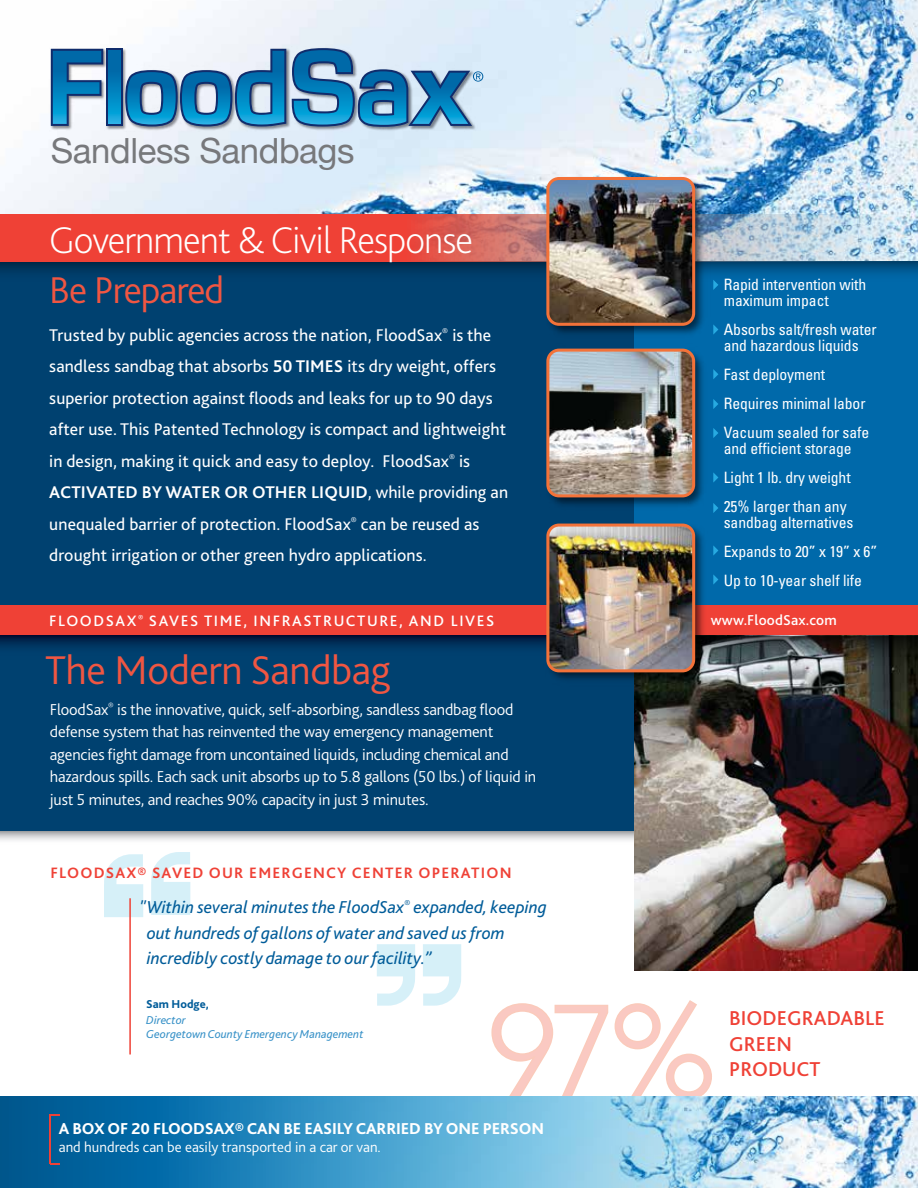
<style>
.page{position:relative;width:918px;height:1188px;background:#fff}
.page>*{position:absolute;margin:0;border:0;box-sizing:border-box;transform-origin:0 0}
.t1{font:300 42px "Bliss 2";letter-spacing:-.01em;color:#f05642}
.t2{font:200 39px "Bliss 2";letter-spacing:-.025em;color:#fff}
.t3{font:300 39px "Bliss 2";letter-spacing:-.025em;color:#f05642}
.t4{font:34.8px "Helvetica Neue";letter-spacing:-.01em;color:#77787b}
.t5{font:500 21px/25.5px "Bliss 2";color:#ef4136}
.t6{font:italic 18px/25.5px "Bliss 2";color:#005c99}
.t7{font:17.7px/31.5px "Bliss 2";letter-spacing:.005em;color:#fff}
.t8{font:300 16.5px/22.5px "Bliss 2";letter-spacing:-.01em;color:#fff}
.t9{font:800 16.5px "Bliss 2";letter-spacing:-.01em;color:#fff}
.t10{font:500 15.75px "Bliss 2";letter-spacing:.1em;color:#fff}
.t11{font:700 15.75px "Bliss 2";letter-spacing:.075em;color:#ef4136}
.t12{font:condensed 15.6px/29.1px "Univers";letter-spacing:-.005em;color:#fff}
.t13{font:300 15px "Bliss 2";color:#fff}
.t14{font:500 15px "Bliss 2";letter-spacing:.01em;color:#fff}
.t15{font:italic 12px/13.5px "Bliss 2";color:#3992c8}
.t16{font:800 12px "Bliss 2";color:#005c99}
.s1{font-weight:700}
</style>
<div class="page">
<svg style="left:0;top:831px;width:635px;height:13px"></svg>
<div style="left:0;top:220px;width:635px;height:611px;background:#004170"></div>
<svg style="left:0;top:635px;width:517px;height:13px"></svg>
<svg style="left:491px;top:1000px;width:221px;height:96px"></svg>
<div style="left:635px;top:220px;width:283px;height:412px;background:#0069aa"></div>
<img style="left:635px;top:635px;width:283px;height:336px">
<svg style="left:0;top:261px;width:918px;height:13px"></svg>
<img style="left:0;top:0;width:918px;height:214px">
<img style="left:0;top:1096px;width:918px;height:92px">
<svg style="left:0;top:214px;width:918px;height:47px;background:#df6b67"></svg>
<svg style="left:0;top:1097px;width:808px;height:91px;background:#509fca"></svg>
<div style="left:0;top:606px;width:918px;height:29px;background:#ef4136"></div>
<hr style="left:50px;top:1114px;width:1px;height:50px;background:#ef4136">
<svg style="left:51px;top:1114px;width:8px;height:2px"></svg>
<svg style="left:811px;top:636px;width:107px;height:32px;background:#383834"></svg>
<img style="left:513px;top:171px;width:224px;height:166px">
<img style="left:548px;top:179px;width:146px;height:145px">
<div style="left:546px;top:177px;width:149px;height:149px;border:3px solid #f37239;border-radius:11px"></div>
<img style="left:553px;top:337px;width:150px;height:143px">
<img style="left:550px;top:350px;width:144px;height:130px">
<div style="left:546px;top:349px;width:149px;height:148px;border:3px solid #f37239;border-radius:11px"></div>
<img style="left:517px;top:480px;width:294px;height:225px">
<img style="left:548px;top:525px;width:146px;height:146px">
<div style="left:546px;top:524px;width:149px;height:148px;border:3px solid #f37239;border-radius:11px"></div>
<img style="left:49px;top:47px;width:428px;height:85px">
<div style="left:106px;top:49px;width:17px;height:77px;background:#102c6c"></div>
<svg style="left:51px;top:49px;width:52px;height:77px"></svg>
<svg style="left:108px;top:51px;width:13px;height:73px"></svg>
<svg style="left:125px;top:49px;width:161px;height:78px"></svg>
<svg style="left:292px;top:48px;width:191px;height:79px;background:#69a3c8"></svg>
<svg style="left:423px;top:944px;width:38px;height:62px"></svg>
<svg style="left:377px;top:944px;width:38px;height:62px"></svg>
<svg style="left:104px;top:854px;width:39px;height:63px"></svg>
<svg style="left:151px;top:852px;width:39px;height:63px"></svg>
<hr style="left:129px;top:898px;width:2px;height:157px;background:#ef4136">
<svg style="left:713px;top:280px;width:5px;height:10px"></svg>
<svg style="left:713px;top:574px;width:5px;height:11px"></svg>
<svg style="left:713px;top:545px;width:5px;height:11px"></svg>
<svg style="left:713px;top:472px;width:5px;height:11px"></svg>
<svg style="left:713px;top:503px;width:5px;height:10px"></svg>
<svg style="left:713px;top:428px;width:5px;height:10px"></svg>
<svg style="left:713px;top:324px;width:5px;height:11px"></svg>
<svg style="left:713px;top:399px;width:5px;height:10px"></svg>
<svg style="left:713px;top:369px;width:5px;height:10px"></svg>
<h3 class="t4" style="left:51px;top:125px;width:305px">Sandless Sandbags</h3>
<h2 class="t2" style="left:49px;top:216px;width:425px">Government &amp; Civil Response</h2>
<h2 class="t3" style="left:49px;top:266px;width:176px">Be Prepared</h2>
<p class="t7" style="left:49px;top:319px;width:460px">Trusted by public agencies across the nation, FloodSax<sup>®</sup> is the sandless sandbag that absorbs <span class="s1">50 TIMES</span> its dry weight, offers superior protection against floods and leaks for up to 90 days after use. This Patented Technology is compact and lightweight in design, making it quick and easy to deploy. FloodSax<sup>®</sup> is <span class="s1">ACTIVATED BY WATER OR OTHER LIQUID</span>, while providing an unequaled barrier of protection. FloodSax<sup>®</sup> can be reused as drought irrigation or other green hydro applications.</p>
<p class="t10" style="left:49px;top:611px;width:446px">FLOODSAX<sup>®</sup> SAVES TIME, INFRASTRUCTURE, AND LIVES</p>
<h1 class="t1" style="left:45px;top:644px;width:347px">The Modern Sandbag</h1>
<p class="t8" style="left:50px;top:698px;width:488px">FloodSax<sup>®</sup> is the innovative, quick, self-absorbing, sandless sandbag flood defense system that has reinvented the way emergency management agencies fight damage from uncontained liquids, including chemical and hazardous spills. Each sack unit absorbs up to 5.8 gallons (50 lbs.) of liquid in just 5 minutes, and reaches 90% capacity in just 3 minutes.</p>
<p class="t11" style="left:51px;top:863px;width:463px">FLOODSAX® SAVED OUR EMERGENCY CENTER OPERATION</p>
<p class="t6" style="left:147px;top:894px;width:402px;text-indent:-8px">"Within several minutes the FloodSax<sup>®</sup> expanded, keeping out hundreds of gallons of water and saved us from incredibly costly damage to our facility.”</p>
<p class="t16" style="left:146px;top:997px;width:64px">Sam Hodge,</p>
<p class="t15" style="left:146px;top:1013px;width:219px">Director<br>Georgetown County Emergency Management</p>
<p class="t9" style="left:59px;top:1118px;width:487px">A BOX OF 20 FLOODSAX® CAN BE EASILY CARRIED BY ONE PERSON</p>
<p class="t13" style="left:59px;top:1138px;width:324px">and hundreds can be easily transported in a car or van.</p>
<p class="t12" style="left:724px;top:277px;width:144px;line-height:15.6px">Rapid intervention with maximum impact</p>
<p class="t12" style="left:724px;top:321px;width:154px;line-height:15.6px">Absorbs salt/fresh water and hazardous liquids</p>
<p class="t12" style="left:724px;top:359px;width:147px">Fast deployment<br>Requires minimal labor<br>Vacuum sealed for safe</p>
<p class="t12" style="left:724px;top:433px;width:129px;text-align:justify">and efficient storage Light 1 lb. dry weight 25% larger than any</p>
<p class="t12" style="left:724px;top:507px;width:155px">sandbag alternatives<br>Expands to 20” x 19” x 6”<br>Up to 10-year shelf life</p>
<p class="t14" style="left:711px;top:611px;width:127px">www.FloodSax.com</p>
<p class="t5" style="left:729px;top:1005px;width:157px">BIODEGRADABLE<br>GREEN<br>PRODUCT</p>
</div>
